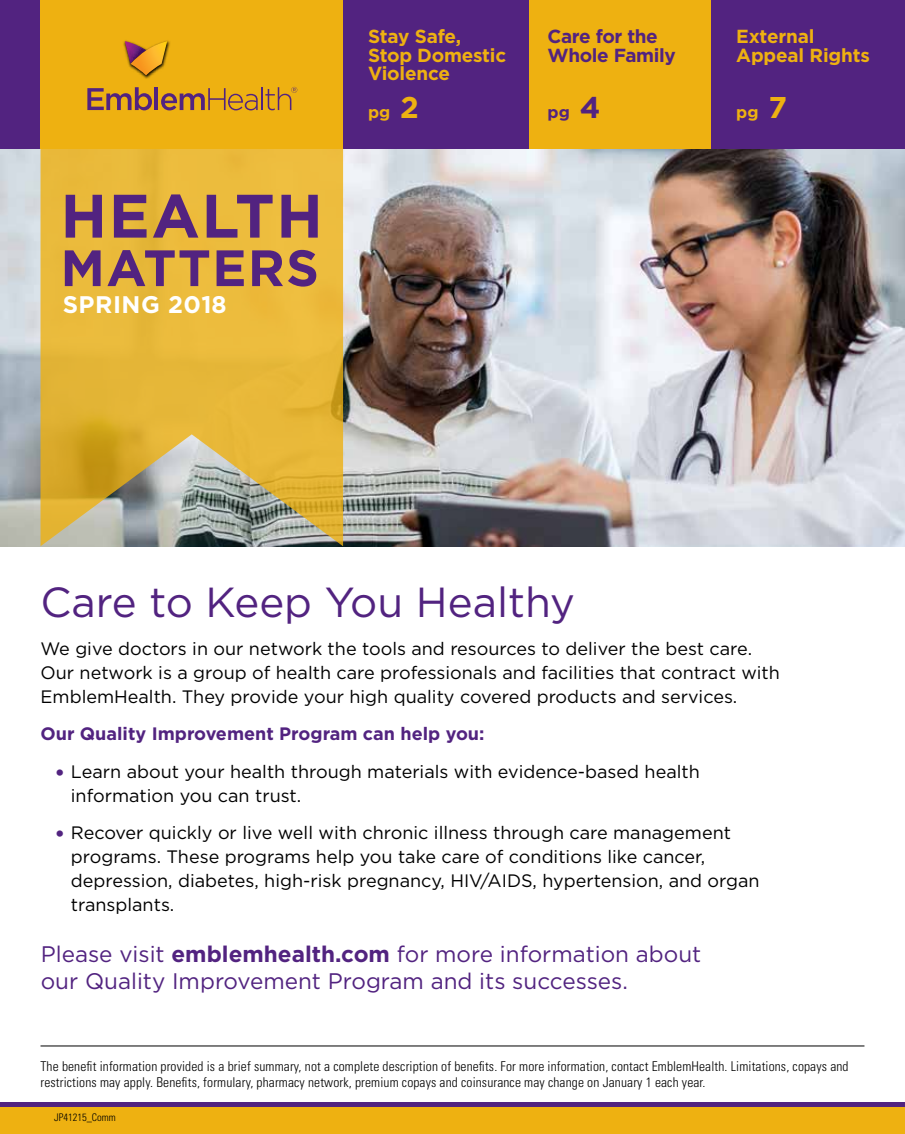
<style>
.page{position:relative;width:905px;height:1134px;background:#fff}
.page>*{position:absolute;margin:0;border:0;box-sizing:border-box;transform-origin:0 0}
.t1{font:700 61.2px "Gotham";letter-spacing:.025em;color:#522380}
.t2{font:700 51px "Gotham";letter-spacing:.025em;color:#522380}
.t3{font:42px "Gotham";color:#522380}
.t4{font:700 24px "Gotham";letter-spacing:.02em;color:#fff}
.t5{font:22.5px/27px "Gotham";color:#522380}
.t6{font:700 18.9px/18.9px "Gotham";letter-spacing:-.01em;color:#eeb111}
.t7{font:700 18.9px/18.9px "Gotham";letter-spacing:-.02em;color:#522380}
.t8{font:18px/24px "Gotham";color:#000}
.t9{font:700 18px "Gotham";color:#522380}
.t10{font:700 16.5px "Gotham";color:#eeb111}
.t11{font:700 16.5px "Gotham";color:#522380}
.t12{font:300 condensed 13.5px/16.2px "Univers";letter-spacing:.01em;color:#000}
.t13{font:300 condensed 10.5px "Univers";color:#000}
.s1{font-size:30px}
.s2{font-size:24px;color:#522380}
.s3{font-weight:700}
</style>
<div class="page">
<img style="left:0;top:148px;width:904px;height:398px">
<div style="left:0;top:1103px;width:904px;height:31px;background:#522380"></div>
<div style="left:0;top:1107px;width:904px;height:27px;background:#eeb111"></div>
<hr style="left:40px;top:1046px;width:824px;height:1px;background:#000">
<div style="left:0;top:0;width:529px;height:149px;background:#522380"></div>
<div style="left:40px;top:0;width:303px;height:148px;background:#eeb111"></div>
<div style="left:529px;top:0;width:365px;height:148px;background:#eeb111"></div>
<div style="left:712px;top:0;width:192px;height:148px;background:#522380"></div>
<svg style="left:40px;top:148px;width:303px;height:398px;background:#dcb447"></svg>
<img style="left:123px;top:40px;width:47px;height:39px">
<svg style="left:125px;top:41px;width:42px;height:34px"></svg>
<svg style="left:87px;top:87px;width:65px;height:23px"></svg>
<hr style="left:154px;top:87px;width:4px;height:23px;background:#522380">
<svg style="left:161px;top:87px;width:136px;height:23px"></svg>
<p class="t7" style="left:547px;top:26px;width:130px">Care for the<br>Whole Family</p>
<p class="t6" style="left:368px;top:26px;width:140px">Stay Safe,<br>Stop Domestic<br>Violence</p>
<p class="t6" style="left:736px;top:26px;width:135px">External<br>Appeal Rights</p>
<h1 class="t1" style="left:61px;top:181px;width:264px">HEALTH</h1>
<h2 class="t2" style="left:61px;top:239px;width:260px">MATTERS</h2>
<h3 class="t4" style="left:63px;top:291px;width:165px">SPRING 2018</h3>
<p class="t10" style="left:368px;top:102px;width:52px">pg <span class="s1">2</span></p>
<p class="t11" style="left:547px;top:102px;width:54px">pg <span class="s1">4</span></p>
<p class="t10" style="left:736px;top:102px;width:52px">pg <span class="s1">7</span></p>
<h3 class="t3" style="left:40px;top:579px;width:536px">Care to Keep You Healthy</h3>
<p class="t8" style="left:40px;top:636px;width:741px">We give doctors in our network the tools and resources to deliver the best care.<br>Our network is a group of health care professionals and facilities that contract with<br>EmblemHealth. They provide your high quality covered products and services.</p>
<p class="t9" style="left:40px;top:723px;width:445px">Our Quality Improvement Program can help you:</p>
<p class="t8" style="left:71px;top:759px;width:630px;text-indent:-17px"><span class="s2">•</span> Learn about your health through materials with evidence-based health information you can trust.</p>
<p class="t8" style="left:71px;top:821px;width:690px;text-indent:-17px"><span class="s2">•</span> Recover quickly or live well with chronic illness through care management programs. These programs help you take care of conditions like cancer, depression, diabetes, high-risk pregnancy, HIV/AIDS, hypertension, and organ transplants.</p>
<p class="t5" style="left:41px;top:940px;width:662px">Please visit <span class="s3">emblemhealth.com</span> for more information about our Quality Improvement Program and its successes.</p>
<p class="t12" style="left:40px;top:1058px;width:809px">The benefit information provided is a brief summary, not a complete description of benefits. For more information, contact EmblemHealth. Limitations, copays and restrictions may apply. Benefits, formulary, pharmacy network, premium copays and coinsurance may change on January 1 each year.</p>
<p class="t13" style="left:54px;top:1111px;width:63px">JP41215_Comm</p>
</div>
